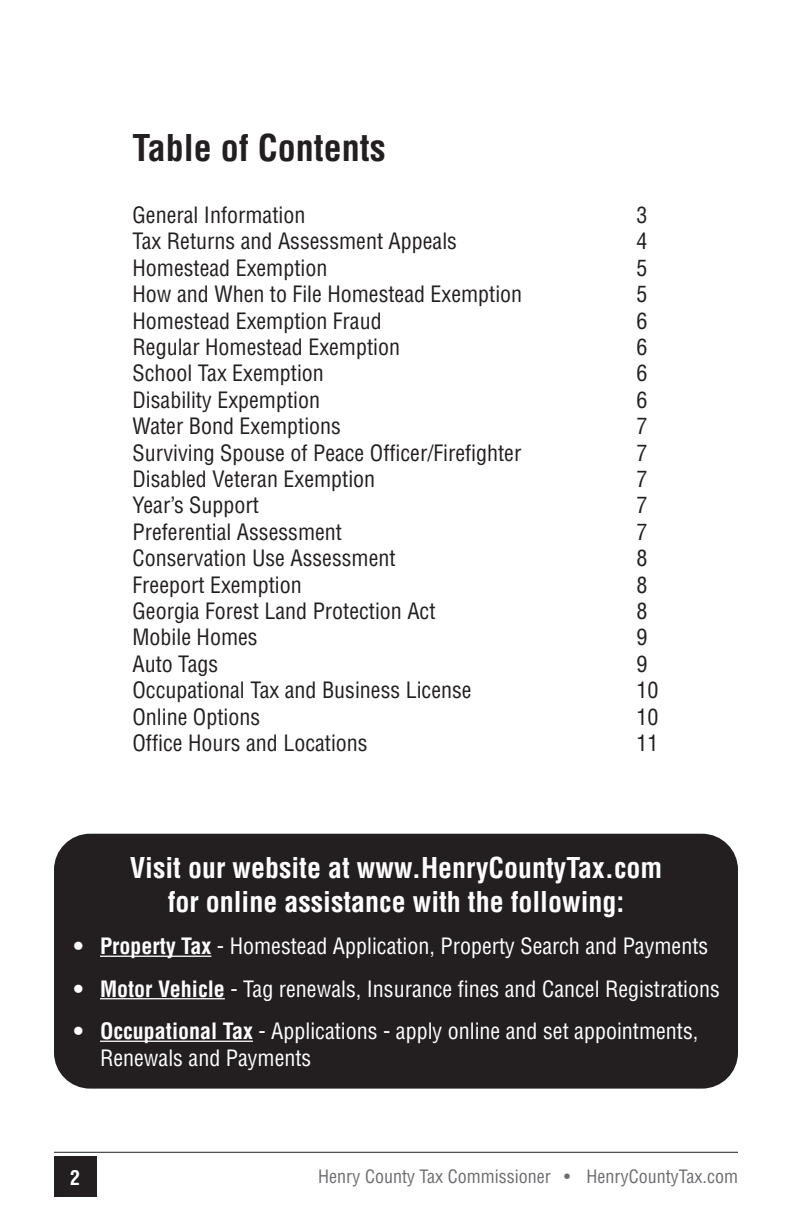
<style>
.page{position:relative;width:792px;height:1224px;background:#fff}
.page>*{position:absolute;margin:0;border:0;box-sizing:border-box;transform-origin:0 0}
.t1{font:700 condensed 36px "Helvetica";color:#231f20}
.t2{font:700 condensed 28px "Helvetica";color:#fff}
.t3{font:condensed 22px "Helvetica";color:#231f20}
.t4{font:condensed 22px/26.4px "Helvetica";color:#fff}
.t5{font:700 condensed 20px "Helvetica";color:#fff}
.t6{font:condensed 18px "Helvetica";color:#6c6d70}
.s1{font-weight:700}
</style>
<div class="page">
<hr style="left:54px;top:1152px;width:684px;height:1px;background:#231f20">
<div style="left:54px;top:1157px;width:42px;height:40px;background:#231f20"></div>
<div style="left:54px;top:834px;width:684px;height:255px;background:#231f20;border-radius:36px"></div>
<hr style="left:100px;top:956px;width:111px;height:1px;background:#fff">
<hr style="left:100px;top:998px;width:125px;height:1px;background:#fff">
<hr style="left:100px;top:1041px;width:153px;height:1px;background:#fff">
<p class="t1" style="left:132px;top:126px;width:255px">Table of Contents</p>
<p class="t3" style="left:132px;top:201px;width:174px">General Information</p>
<p class="t3" style="left:636px;top:201px;width:12px">3</p>
<p class="t3" style="left:132px;top:228px;width:326px">Tax Returns and Assessment Appeals</p>
<p class="t3" style="left:636px;top:228px;width:12px">4</p>
<p class="t3" style="left:132px;top:254px;width:196px">Homestead Exemption</p>
<p class="t3" style="left:636px;top:254px;width:12px">5</p>
<p class="t3" style="left:132px;top:280px;width:391px">How and When to File Homestead Exemption</p>
<p class="t3" style="left:636px;top:280px;width:12px">5</p>
<p class="t3" style="left:132px;top:307px;width:251px">Homestead Exemption Fraud</p>
<p class="t3" style="left:636px;top:307px;width:12px">6</p>
<p class="t3" style="left:132px;top:333px;width:269px">Regular Homestead Exemption</p>
<p class="t3" style="left:636px;top:333px;width:12px">6</p>
<p class="t3" style="left:132px;top:360px;width:193px">School Tax Exemption</p>
<p class="t3" style="left:636px;top:360px;width:12px">6</p>
<p class="t3" style="left:132px;top:386px;width:189px">Disability Expemption</p>
<p class="t3" style="left:636px;top:386px;width:12px">6</p>
<p class="t3" style="left:132px;top:412px;width:210px">Water Bond Exemptions</p>
<p class="t3" style="left:636px;top:412px;width:12px">7</p>
<p class="t3" style="left:132px;top:439px;width:390px">Surviving Spouse of Peace Officer/Firefighter</p>
<p class="t3" style="left:636px;top:439px;width:12px">7</p>
<p class="t3" style="left:132px;top:465px;width:244px">Disabled Veteran Exemption</p>
<p class="t3" style="left:636px;top:465px;width:12px">7</p>
<p class="t3" style="left:132px;top:492px;width:128px">Year’s Support</p>
<p class="t3" style="left:636px;top:492px;width:12px">7</p>
<p class="t3" style="left:132px;top:518px;width:211px">Preferential Assessment</p>
<p class="t3" style="left:636px;top:518px;width:12px">7</p>
<p class="t3" style="left:132px;top:544px;width:265px">Conservation Use Assessment</p>
<p class="t3" style="left:636px;top:544px;width:12px">8</p>
<p class="t3" style="left:132px;top:571px;width:171px">Freeport Exemption</p>
<p class="t3" style="left:636px;top:571px;width:12px">8</p>
<p class="t3" style="left:132px;top:597px;width:305px">Georgia Forest Land Protection Act</p>
<p class="t3" style="left:636px;top:597px;width:12px">8</p>
<p class="t3" style="left:132px;top:624px;width:127px">Mobile Homes</p>
<p class="t3" style="left:636px;top:624px;width:12px">9</p>
<p class="t3" style="left:132px;top:650px;width:87px">Auto Tags</p>
<p class="t3" style="left:636px;top:650px;width:12px">9</p>
<p class="t3" style="left:132px;top:676px;width:341px">Occupational Tax and Business License</p>
<p class="t3" style="left:636px;top:676px;width:23px">10</p>
<p class="t3" style="left:132px;top:703px;width:129px">Online Options</p>
<p class="t3" style="left:636px;top:703px;width:23px">10</p>
<p class="t3" style="left:132px;top:729px;width:237px">Office Hours and Locations</p>
<p class="t3" style="left:636px;top:729px;width:23px">11</p>
<p class="t2" style="left:130px;top:851px;width:534px">Visit our website at www.HenryCountyTax.com</p>
<p class="t2" style="left:168px;top:885px;width:458px">for online assistance with the following:</p>
<p class="t4" style="left:74px;top:933px;width:636px"><span class="s1">• Property Tax</span> - Homestead Application, Property Search and Payments</p>
<p class="t4" style="left:74px;top:975px;width:647px"><span class="s1">• Motor Vehicle</span> - Tag renewals, Insurance fines and Cancel Registrations</p>
<p class="t4" style="left:100px;top:1018px;width:600px;text-indent:-26px"><span class="s1">• Occupational Tax</span> - Applications - apply online and set appointments,<br>Renewals and Payments</p>
<p class="t5" style="left:70px;top:1165px;width:11px">2</p>
<p class="t6" style="left:318px;top:1165px;width:421px">Henry County Tax Commissioner • HenryCountyTax.com</p>
</div>
